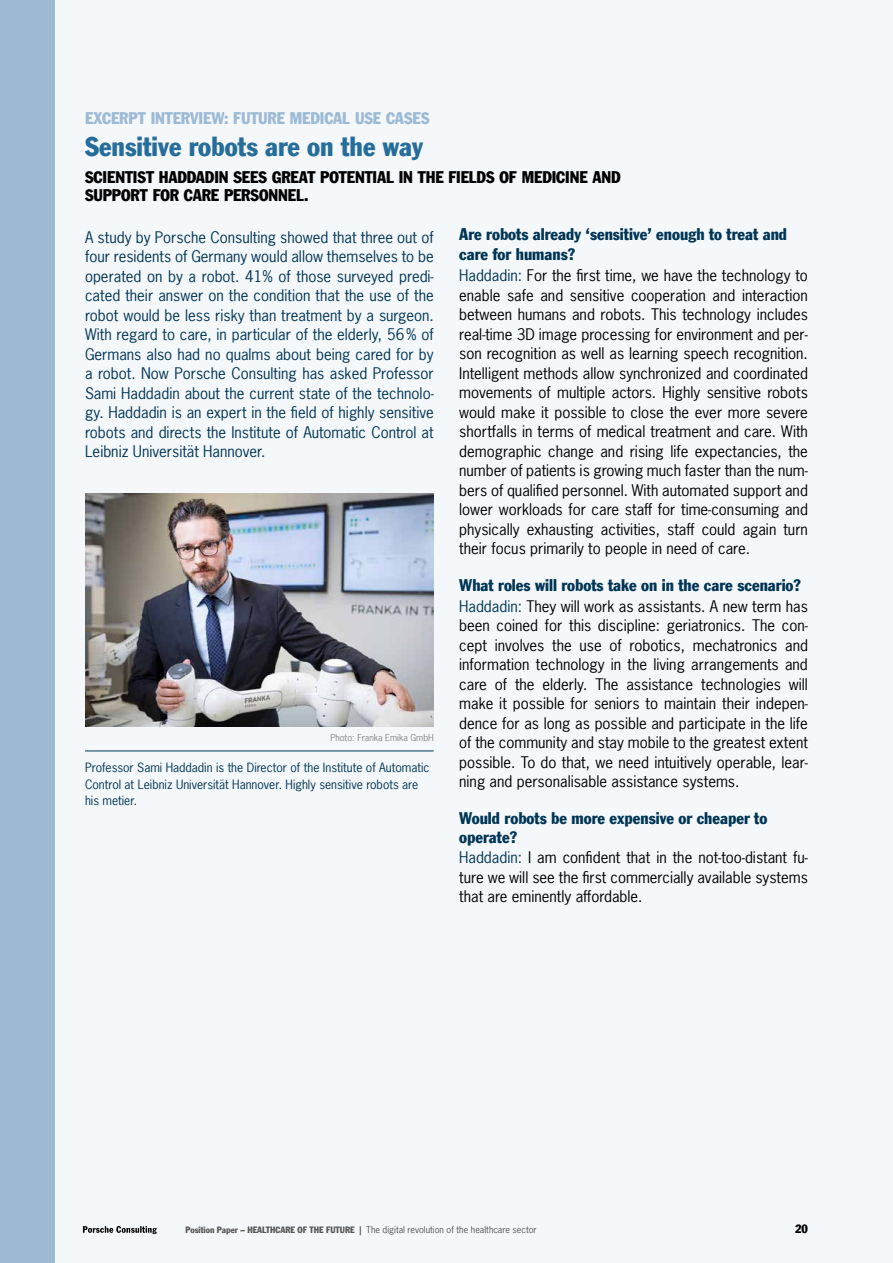
<style>
.page{position:relative;width:893px;height:1263px;background:#fff}
.page>*{position:absolute;margin:0;border:0;box-sizing:border-box;transform-origin:0 0}
.t1{font:condensed 27px "Frank Gothfor Porsche Com";color:#266d9a}
.t2{font:condensed 16.5px/19.5px "Frank Gothfor Porsche Com";color:#003555}
.t3{font:condensed 16.5px/18px "Frank Gothfor Porsche Com";letter-spacing:-.005em;color:#000}
.t4{font:condensed 16.5px "Frank Gothfor Porsche Com";letter-spacing:-.005em;color:#9dbad5}
.t5{font:15px/19.5px "News Gothfor Porsche Com";color:#000;text-align:justify}
.t6{font:15px/19.5px "News Gothfor Porsche Com";color:#003555;text-align:justify}
.t7{font:12px/16.5px "News Gothfor Porsche Com";color:#003555}
.t8{font:condensed 12px "Frank Gothfor Porsche Com";color:#000}
.t9{font:9px "News Gothfor Porsche Com";color:#575756}
.t10{font:9px "News Gothfor Porsche Com";color:#878787}
.s1{color:#003555}
.s2{font-family:"Frank Gothfor Porsche Com";font-stretch:condensed}
</style>
<div class="page">
<div style="left:0;top:0;width:55px;height:1263px;background:#9dbad5"></div>
<div style="left:56px;top:0;width:837px;height:1263px;background:#f5f8fb"></div>
<svg style="left:83px;top:1226px;width:74px;height:8px"></svg>
<img style="left:85px;top:494px;width:349px;height:232px">
<hr style="left:85px;top:751px;width:349px;height:1px;background:#003555">
<p class="t4" style="left:85px;top:108px;width:346px">EXCERPT INTERVIEW: FUTURE MEDICAL USE CASES</p>
<h1 class="t1" style="left:85px;top:130px;width:340px">Sensitive robots are on the way</h1>
<p class="t3" style="left:85px;top:168px;width:537px">SCIENTIST HADDADIN SEES GREAT POTENTIAL IN THE FIELDS OF MEDICINE AND<br>SUPPORT FOR CARE PERSONNEL.</p>
<p class="t6" style="left:85px;top:227px;width:350px">A study by Porsche Consulting showed that three out of four residents of Germany would allow themselves to be operated on by a robot. 41% of those surveyed predi&shy;cated their answer on the condition that the use of the robot would be less risky than treatment by a surgeon.<br>With regard to care, in particular of the elderly, 56% of Germans also had no qualms about being cared for by a robot. Now Porsche Consulting has asked Professor Sami Haddadin about the current state of the technolo&shy;gy. Haddadin is an expert in the field of highly sensitive robots and directs the Institute of Automatic Control at Leibniz Universität Hannover.</p>
<p class="t10" style="left:330px;top:732px;width:105px">Photo: Franka Emika GmbH</p>
<p class="t7" style="left:85px;top:759px;width:346px">Professor Sami Haddadin is the Director of the Institute of Automatic<br>Control at Leibniz Universität Hannover. Highly sensitive robots are his metier.</p>
<p class="t2" style="left:459px;top:225px;width:329px">Are robots already ‘sensitive’ enough to treat and care for humans?</p>
<p class="t5" style="left:459px;top:266px;width:350px"><span class="s1">Haddadin:</span> For the first time, we have the technology to enable safe and sensitive cooperation and interaction between humans and robots. This technology includes real-time 3D image processing for environment and per&shy;son recognition as well as learning speech recognition.<br>Intelligent methods allow synchronized and coordinated movements of multiple actors. Highly sensitive robots would make it possible to close the ever more severe shortfalls in terms of medical treatment and care. With demographic change and rising life expectancies, the number of patients is growing much faster than the num&shy;bers of qualified personnel. With automated support and lower workloads for care staff for time-consuming and physically exhausting activities, staff could again turn their focus primarily to people in need of care.</p>
<p class="t2" style="left:459px;top:575px;width:343px">What roles will robots take on in the care scenario?</p>
<p class="t5" style="left:459px;top:596px;width:350px"><span class="s1">Haddadin:</span> They will work as assistants. A new term has been coined for this discipline: geriatronics. The con&shy;cept involves the use of robotics, mechatronics and information technology in the living arrangements and care of the elderly. The assistance technologies will make it possible for seniors to maintain their indepen&shy;dence for as long as possible and participate in the life of the community and stay mobile to the greatest extent possible. To do that, we need intuitively operable, lear&shy;ning and personalisable assistance systems.</p>
<p class="t2" style="left:459px;top:808px;width:310px">Would robots be more expensive or cheaper to operate?</p>
<p class="t5" style="left:459px;top:847px;width:350px"><span class="s1">Haddadin:</span> I am confident that in the not-too-distant fu&shy;ture we will see the first commercially available systems that are eminently affordable.</p>
<p class="t9" style="left:185px;top:1224px;width:353px"><span class="s2">Position Paper – HEALTHCARE OF THE FUTURE |</span> The digital revolution of the healthcare sector</p>
<p class="t8" style="left:795px;top:1222px;width:14px">20</p>
</div>
